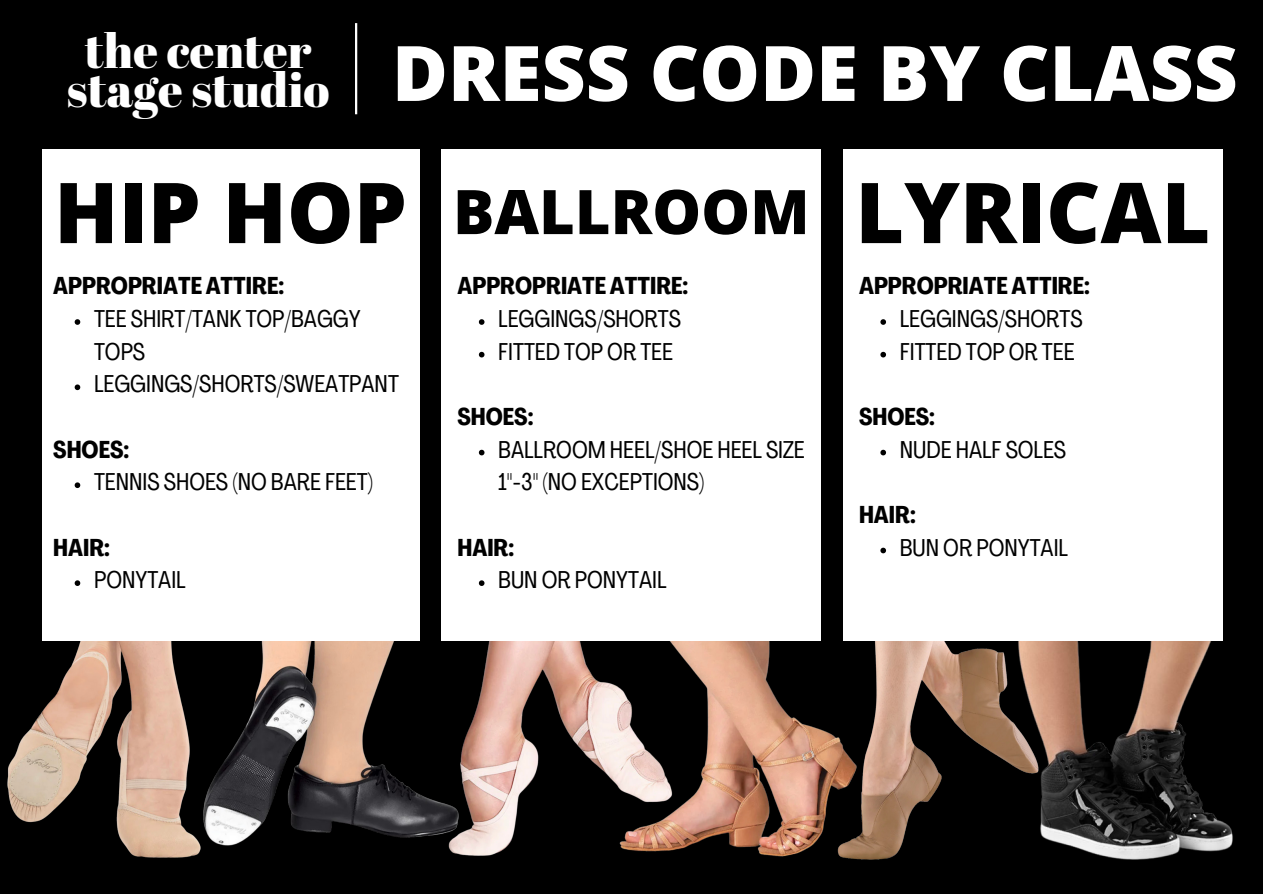
<style>
.page{position:relative;width:1263px;height:894px;background:#fff}
.page>*{position:absolute;margin:0;border:0;box-sizing:border-box;transform-origin:0 0}
.t1{font:800 84px "Open Sans";color:#000}
.t2{font:800 76.5px "Open Sans";color:#fff}
.t3{font:48px "Abril Fatface";color:#fff}
.t4{font:24px/32.5px "Agrandir Tight";color:#000}
.t5{font:700 24px "Agrandir Tight";color:#000}
.s1{font-size:61.5px}
</style>
<div class="page">
<div style="left:0;top:0;width:1263px;height:893px;background:#000"></div>
<hr style="left:355px;top:23px;width:2px;height:91px;background:#fff">
<img style="left:215px;top:629px;width:227px;height:217px">
<img style="left:7px;top:641px;width:208px;height:217px">
<div style="left:42px;top:149px;width:378px;height:492px;background:#fff"></div>
<img style="left:442px;top:641px;width:167px;height:215px">
<img style="left:609px;top:641px;width:219px;height:216px">
<div style="left:442px;top:149px;width:379px;height:492px;background:#fff"></div>
<img style="left:828px;top:641px;width:185px;height:219px">
<img style="left:1013px;top:629px;width:220px;height:231px">
<div style="left:843px;top:149px;width:379px;height:492px;background:#fff"></div>
<svg style="left:75px;top:319px;width:5px;height:6px"></svg>
<svg style="left:75px;top:384px;width:5px;height:6px"></svg>
<svg style="left:75px;top:482px;width:5px;height:6px"></svg>
<svg style="left:75px;top:580px;width:5px;height:5px"></svg>
<svg style="left:479px;top:319px;width:5px;height:6px"></svg>
<svg style="left:479px;top:352px;width:5px;height:5px"></svg>
<svg style="left:479px;top:449px;width:5px;height:6px"></svg>
<svg style="left:479px;top:580px;width:5px;height:5px"></svg>
<svg style="left:880px;top:319px;width:6px;height:6px"></svg>
<svg style="left:880px;top:352px;width:6px;height:5px"></svg>
<svg style="left:880px;top:449px;width:6px;height:6px"></svg>
<svg style="left:880px;top:547px;width:6px;height:6px"></svg>
<h3 class="t3" style="left:85px;top:17px;width:228px">the center</h3>
<h2 class="t2" style="left:67px;top:19px;width:1172px"><sub>stage</sub> <sub>studio</sub> DRESS CODE BY CLASS</h2>
<h1 class="t1" style="left:54px;top:153px;width:1158px">HIP HOP <span class="s1">BALLROOM</span> LYRICAL</h1>
<p class="t5" style="left:53px;top:276px;width:232px">APPROPRIATEATTIRE:</p>
<p class="t5" style="left:457px;top:276px;width:232px">APPROPRIATEATTIRE:</p>
<p class="t5" style="left:859px;top:276px;width:232px">APPROPRIATEATTIRE:</p>
<p class="t4" style="left:94px;top:305px;width:306px">TEE SHIRT/TANK TOP/BAGGY<br>TOPS<br>LEGGINGS/SHORTS/SWEATPANT</p>
<p class="t4" style="left:498px;top:305px;width:184px">LEGGINGS/SHORTS<br>FITTED TOP OR TEE</p>
<p class="t4" style="left:900px;top:305px;width:184px">LEGGINGS/SHORTS<br>FITTED TOP OR TEE</p>
<p class="t5" style="left:457px;top:407px;width:77px">SHOES:</p>
<p class="t5" style="left:859px;top:407px;width:77px">SHOES:</p>
<p class="t5" style="left:53px;top:439px;width:77px">SHOES:</p>
<p class="t4" style="left:94px;top:468px;width:280px">TENNIS SHOES (NO BARE FEET)</p>
<p class="t4" style="left:498px;top:435px;width:308px">BALLROOM HEEL/SHOE HEEL SIZE<br>1"-3" (NO EXCEPTIONS)</p>
<p class="t4" style="left:900px;top:435px;width:168px">NUDE HALF SOLES</p>
<p class="t5" style="left:859px;top:505px;width:58px">HAIR:</p>
<p class="t5" style="left:53px;top:537px;width:58px">HAIR:</p>
<p class="t5" style="left:457px;top:537px;width:58px">HAIR:</p>
<p class="t4" style="left:900px;top:533px;width:170px">BUN OR PONYTAIL</p>
<p class="t4" style="left:94px;top:565px;width:93px">PONYTAIL</p>
<p class="t4" style="left:498px;top:565px;width:170px">BUN OR PONYTAIL</p>
</div>
